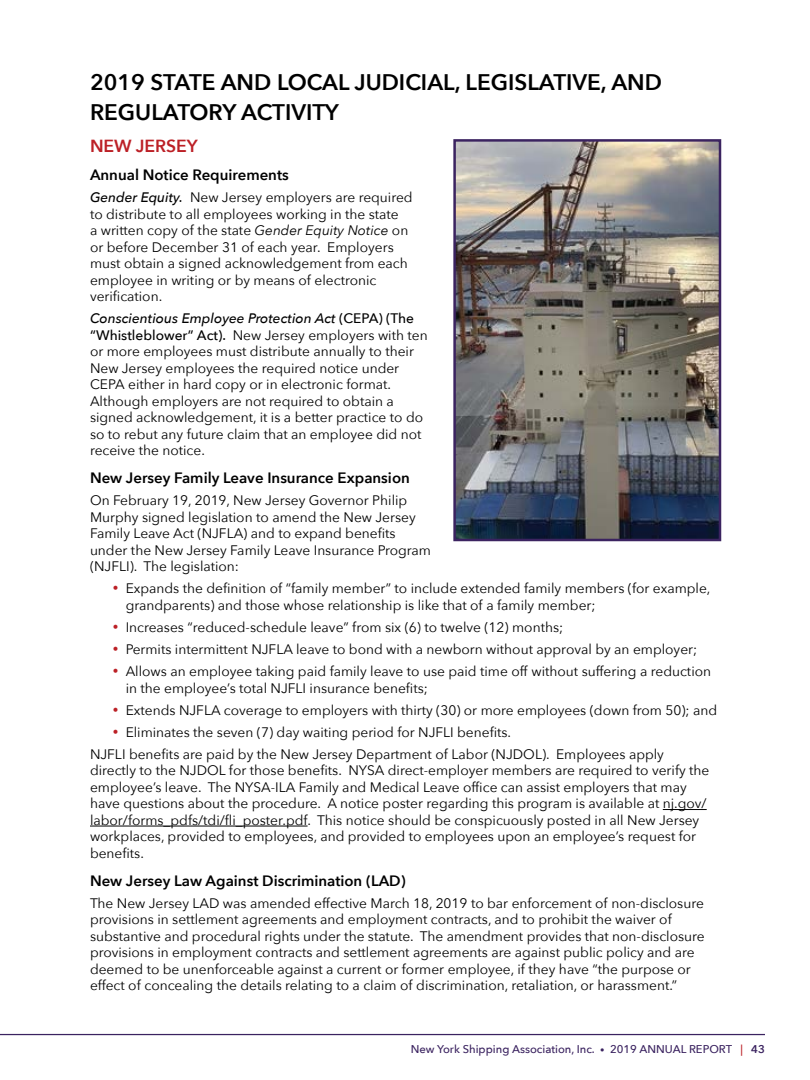
<style>
.page{position:relative;width:810px;height:1080px;background:#fff}
.page>*{position:absolute;margin:0;border:0;box-sizing:border-box;transform-origin:0 0}
.t1{font:600 22.5px/30px "Avenir Next";color:#000}
.t2{font:600 17.5px "Avenir Next";color:#bc2026}
.t3{font:600 15px "Avenir Next";color:#000}
.t4{font:13.75px/16.5px "Avenir Next";color:#000}
.t5{font:500 11.25px "Avenir Next";color:#3b2360}
.s1{font-weight:500;font-style:italic}
.s2{font-style:italic}
.s3{font-weight:500}
.s4{color:#bc2026}
.s5{font-size:8.75px}
.s6{font-weight:600}
</style>
<div class="page">
<hr style="left:0;top:1034px;width:765px;height:1px;background:#3b2360">
<hr style="left:663px;top:809px;width:44px;height:1px;background:#000">
<hr style="left:90px;top:826px;width:218px;height:1px;background:#000">
<img style="left:456px;top:142px;width:262px;height:396px">
<div style="left:453px;top:139px;width:268px;height:402px;border:2px solid #3b2360"></div>
<h1 class="t1" style="left:90px;top:67px;width:573px">2019 STATE AND LOCAL JUDICIAL, LEGISLATIVE, AND<br>REGULATORY ACTIVITY</h1>
<p class="t2" style="left:90px;top:131px;width:109px">NEW JERSEY</p>
<p class="t3" style="left:90px;top:162px;width:200px">Annual Notice Requirements</p>
<p class="t4" style="left:90px;top:189px;width:324px"><span class="s1">Gender Equity.</span> New Jersey employers are required to distribute to all employees working in the state<br>a written copy of the state <span class="s2">Gender Equity Notice</span> on or before December 31 of each year. Employers must obtain a signed acknowledgement from each employee in writing or by means of electronic verification.</p>
<p class="t4" style="left:90px;top:310px;width:339px"><span class="s1">Conscientious Employee Protection Act</span> <span class="s3">(CEPA) (The “Whistleblower” Act).</span> New Jersey employers with ten or more employees must distribute annually to their New Jersey employees the required notice under CEPA either in hard copy or in electronic format.<br>Although employers are not required to obtain a signed acknowledgement, it is a better practice to do so to rebut any future claim that an employee did not receive the notice.</p>
<p class="t3" style="left:90px;top:465px;width:321px">New Jersey Family Leave Insurance Expansion</p>
<p class="t4" style="left:90px;top:492px;width:343px">On February 19, 2019, New Jersey Governor Philip Murphy signed legislation to amend the New Jersey Family Leave Act (NJFLA) and to expand benefits under the New Jersey Family Leave Insurance Program (NJFLI). The legislation:</p>
<p class="t4" style="left:126px;top:580px;width:586px;text-indent:-13px"><span class="s4">•</span> Expands the definition of “family member” to include extended family members (for example, grandparents) and those whose relationship is like that of a family member;</p>
<p class="t4" style="left:113px;top:618px;width:452px"><span class="s4">•</span> Increases “reduced-schedule leave” from six (6) to twelve (12) months;</p>
<p class="t4" style="left:113px;top:640px;width:586px"><span class="s4">•</span> Permits intermittent NJFLA leave to bond with a newborn without approval by an employer;</p>
<p class="t4" style="left:126px;top:663px;width:587px;text-indent:-13px"><span class="s4">•</span> Allows an employee taking paid family leave to use paid time off without suffering a reduction in the employee’s total NJFLI insurance benefits;</p>
<p class="t4" style="left:113px;top:701px;width:606px"><span class="s4">•</span> Extends NJFLA coverage to employers with thirty (30) or more employees (down from 50); and</p>
<p class="t4" style="left:90px;top:720px;width:576px;line-height:22.1px;text-indent:23px"><span class="s4">•</span> Eliminates the seven (7) day waiting period for NJFLI benefits.<br>NJFLI benefits are paid by the New Jersey Department of Labor (NJDOL). Employees apply</p>
<p class="t4" style="left:90px;top:762px;width:621px">directly to the NJDOL for those benefits. NYSA direct-employer members are required to verify the employee’s leave. The NYSA-ILA Family and Medical Leave office can assist employers that may have questions about the procedure. A notice poster regarding this program is available at nj.gov/ labor/forms_pdfs/tdi/fli_poster.pdf. This notice should be conspicuously posted in all New Jersey workplaces, provided to employees, and provided to employees upon an employee’s request for benefits.</p>
<p class="t3" style="left:90px;top:868px;width:317px">New Jersey Law Against Discrimination (LAD)</p>
<p class="t4" style="left:90px;top:894px;width:616px">The New Jersey LAD was amended effective March 18, 2019 to bar enforcement of non-disclosure provisions in settlement agreements and employment contracts, and to prohibit the waiver of substantive and procedural rights under the statute. The amendment provides that non-disclosure provisions in employment contracts and settlement agreements are against public policy and are deemed to be unenforceable against a current or former employee, if they have “the purpose or effect of concealing the details relating to a claim of discrimination, retaliation, or harassment.”</p>
<p class="t5" style="left:411px;top:1039px;width:356px">New York Shipping Association, Inc. <span class="s5">•</span> 2019 ANNUAL REPORT <span class="s4">|</span> <span class="s6">43</span></p>
</div>
